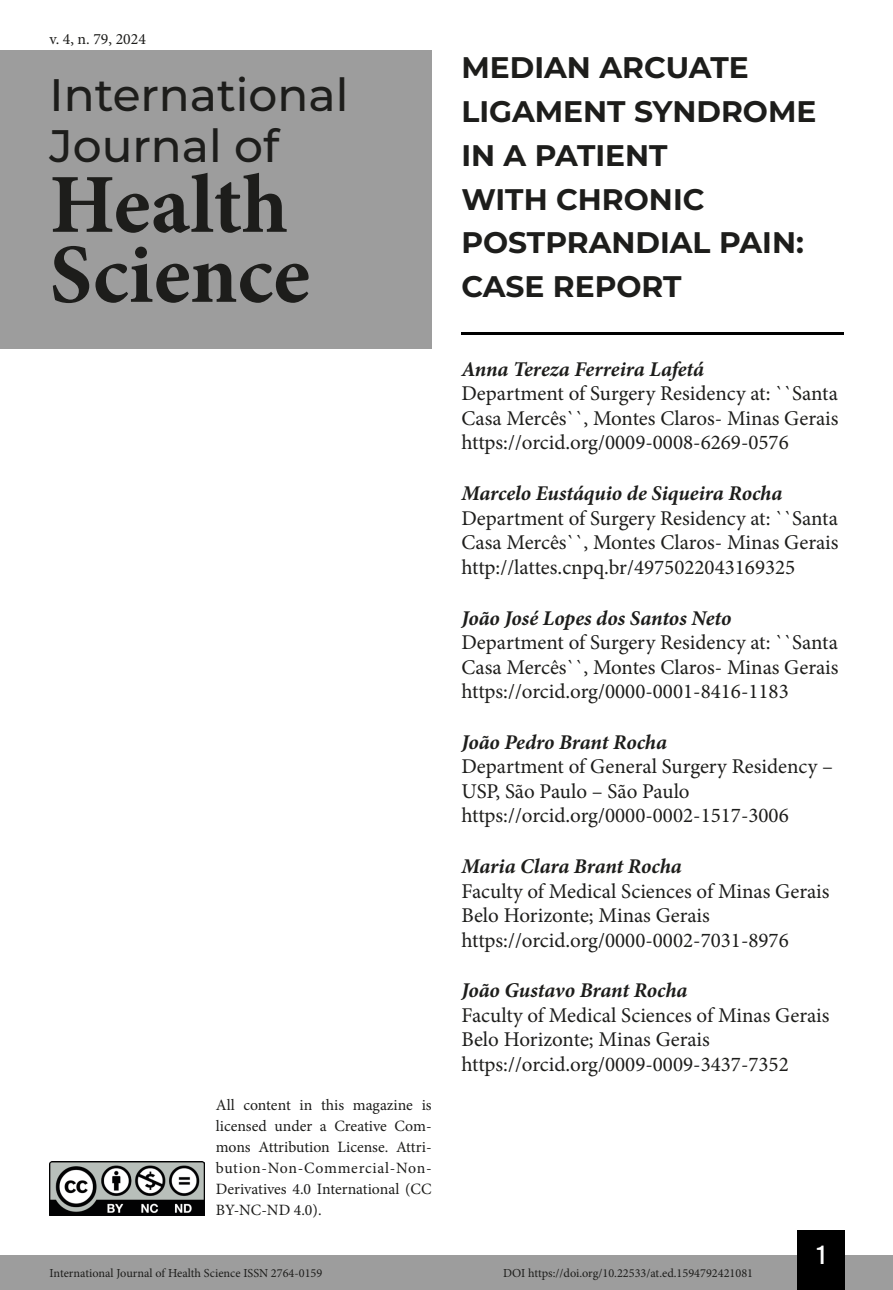
<style>
.page{position:relative;width:893px;height:1290px;background:#fff}
.page>*{position:absolute;margin:0;border:0;box-sizing:border-box;transform-origin:0 0}
.t1{font:700 84px/70px "Minion Pro";color:#1d1d1b}
.t2{font:500 45.5px/50.8px "Montserrat";color:#1d1d1b}
.Título_Artigo{font:700 29.75px/43.8px "Montserrat";color:#1d1d1b}
.t3{font:26.25px "Bebas Kai";color:#fff}
.Infos_autor{font:21px/24.5px "Minion Pro";color:#1d1d1b}
.Autor{font:italic 700 21px "Minion Pro";letter-spacing:-.005em;color:#1d1d1b}
.t4{font:15.75px/21px "Minion Pro";color:#1d1d1b;text-align:justify}
.t5{font:12.25px "Minion Pro";color:#1d1d1b}
</style>
<div class="page">
<div style="left:0;top:1255px;width:893px;height:35px;background:#9d9d9d"></div>
<div style="left:797px;top:1230px;width:48px;height:60px;background:#000"></div>
<img style="left:50px;top:1161px;width:154px;height:54px">
<div style="left:0;top:50px;width:432px;height:298px;background:#9d9d9d"></div>
<hr style="left:461px;top:332px;width:382px;height:3px;background:#000">
<p class="t4" style="left:50px;top:28px;width:98px">v. 4, n. 79, 2024</p>
<h2 class="t2" style="left:50px;top:68px;width:300px">International<br>Journal of</h2>
<h1 class="t1" style="left:50px;top:169px;width:262px">Health<br>Science</h1>
<p class="t4" style="left:216px;top:1095px;width:217px">All content in this magazine is licensed under a Creative Com&shy;mons Attribution License. Attri&shy;bution-Non-Commercial-Non-Derivatives 4.0 International (CC BY-NC-ND 4.0).</p>
<p class="Título_Artigo" style="left:461px;top:44px;width:357px">MEDIAN ARCUATE<br>LIGAMENT SYNDROME<br>IN A PATIENT<br>WITH CHRONIC<br>POSTPRANDIAL PAIN:<br>CASE REPORT</p>
<p class="Autor" style="left:461px;top:354px;width:244px">Anna Tereza Ferreira Lafetá</p>
<p class="Infos_autor" style="left:461px;top:382px;width:379px">Department of Surgery Residency at: ``Santa<br>Casa Mercês``, Montes Claros- Minas Gerais</p>
<p class="Infos_autor" style="left:461px;top:431px;width:329px">https://orcid.org/0009-0008-6269-0576</p>
<p class="Autor" style="left:461px;top:478px;width:322px">Marcelo Eustáquio de Siqueira Rocha</p>
<p class="Infos_autor" style="left:461px;top:506px;width:379px">Department of Surgery Residency at: ``Santa<br>Casa Mercês``, Montes Claros- Minas Gerais</p>
<p class="Infos_autor" style="left:461px;top:555px;width:335px">http://lattes.cnpq.br/4975022043169325</p>
<p class="Autor" style="left:461px;top:603px;width:272px">João José Lopes dos Santos Neto</p>
<p class="Infos_autor" style="left:461px;top:630px;width:379px">Department of Surgery Residency at: ``Santa<br>Casa Mercês``, Montes Claros- Minas Gerais</p>
<p class="Infos_autor" style="left:461px;top:679px;width:329px">https://orcid.org/0000-0001-8416-1183</p>
<p class="Autor" style="left:461px;top:727px;width:207px">João Pedro Brant Rocha</p>
<p class="Infos_autor" style="left:461px;top:754px;width:373px">Department of General Surgery Residency –<br>USP, São Paulo – São Paulo</p>
<p class="Infos_autor" style="left:461px;top:803px;width:329px">https://orcid.org/0000-0002-1517-3006</p>
<p class="Autor" style="left:461px;top:851px;width:222px">Maria Clara Brant Rocha</p>
<p class="Infos_autor" style="left:461px;top:879px;width:370px">Faculty of Medical Sciences of Minas Gerais</p>
<p class="Infos_autor" style="left:461px;top:903px;width:250px">Belo Horizonte; Minas Gerais</p>
<p class="Infos_autor" style="left:461px;top:928px;width:329px">https://orcid.org/0000-0002-7031-8976</p>
<p class="Autor" style="left:461px;top:975px;width:228px">João Gustavo Brant Rocha</p>
<p class="Infos_autor" style="left:461px;top:1003px;width:370px">Faculty of Medical Sciences of Minas Gerais</p>
<p class="Infos_autor" style="left:461px;top:1027px;width:250px">Belo Horizonte; Minas Gerais</p>
<p class="Infos_autor" style="left:461px;top:1052px;width:329px">https://orcid.org/0009-0009-3437-7352</p>
<p class="t3" style="left:817px;top:1241px;width:10px">1</p>
<p class="t5" style="left:50px;top:1265px;width:274px">International Journal of Health Science ISSN 2764-0159</p>
<p class="t5" style="left:503px;top:1265px;width:252px">DOI https://doi.org/10.22533/at.ed.1594792421081</p>
</div>
